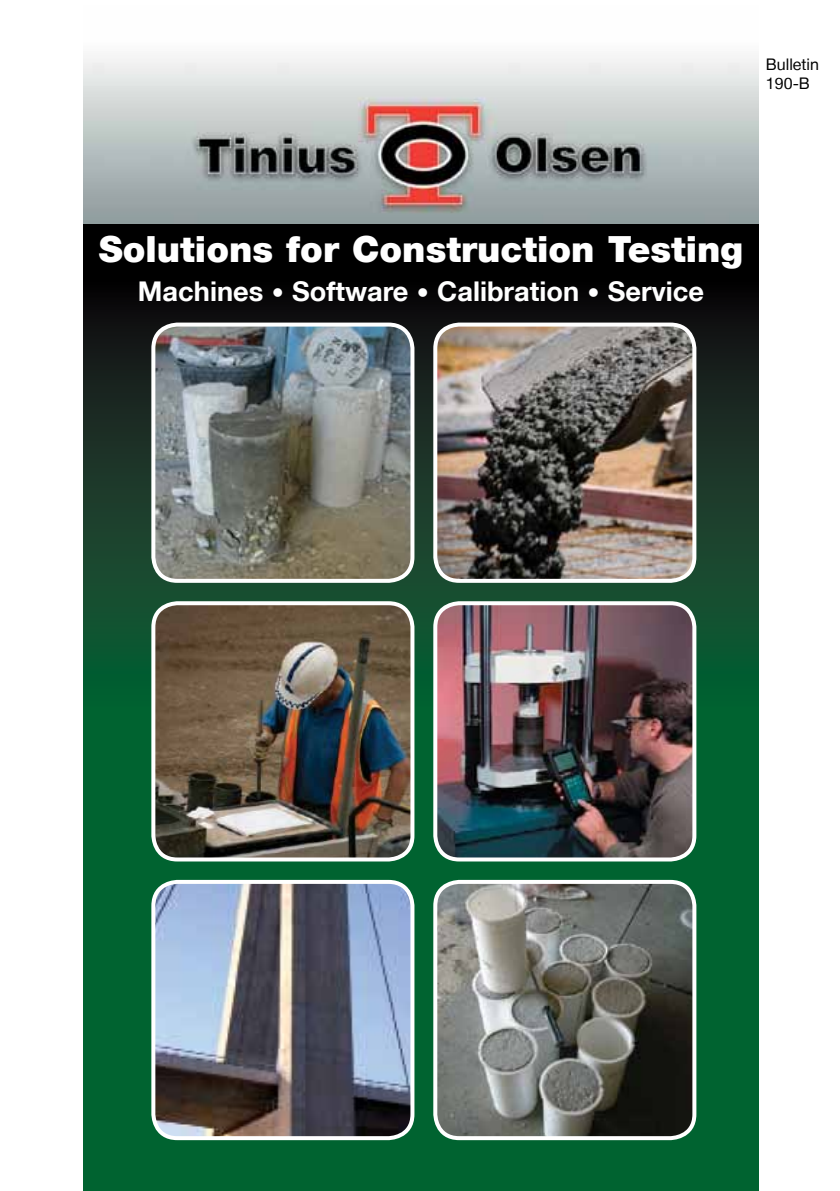
<style>
.page{position:relative;width:840px;height:1191px;background:#fff}
.page>*{position:absolute;margin:0;border:0;box-sizing:border-box;transform-origin:0 0}
.t1{font:900 36px "Helvetica Neue LT";color:#fff}
.t2{font:700 27.2px "Helvetica Neue LT";color:#fff}
.t3{font:16px/19.2px "Helvetica Neue LT";color:#000}
.s1{font-size:24.2px}
</style>
<div class="page">
<svg style="left:84px;top:278px;width:674px;height:429px;background:#112e1f"></svg>
<div style="left:84px;top:707px;width:674px;height:484px;background:#006330"></div>
<div style="left:84px;top:210px;width:674px;height:68px;background:#000"></div>
<img style="left:84px;top:58px;width:674px;height:165px">
<img style="left:153px;top:324px;width:259px;height:257px">
<div style="left:151px;top:322px;width:263px;height:261px;border:4px solid #fff;border-radius:24px"></div>
<img style="left:435px;top:324px;width:259px;height:257px">
<div style="left:433px;top:322px;width:263px;height:261px;border:4px solid #fff;border-radius:24px"></div>
<img style="left:153px;top:604px;width:259px;height:254px">
<div style="left:151px;top:601px;width:263px;height:260px;border:4px solid #fff;border-radius:24px"></div>
<img style="left:435px;top:603px;width:259px;height:256px">
<div style="left:433px;top:601px;width:263px;height:260px;border:4px solid #fff;border-radius:24px"></div>
<img style="left:156px;top:882px;width:256px;height:255px">
<div style="left:151px;top:880px;width:263px;height:260px;border:4px solid #fff;border-radius:24px"></div>
<img style="left:436px;top:882px;width:258px;height:255px">
<div style="left:433px;top:880px;width:263px;height:260px;border:4px solid #fff;border-radius:24px"></div>
<p class="t3" style="left:765px;top:54px;width:55px">Bulletin<br>190-B</p>
<h1 class="t1" style="left:99px;top:228px;width:645px">Solutions for Construction Testing</h1>
<p class="t2" style="left:138px;top:275px;width:567px">Machines <span class="s1">•</span> Software <span class="s1">•</span> Calibration <span class="s1">•</span> Service</p>
</div>
